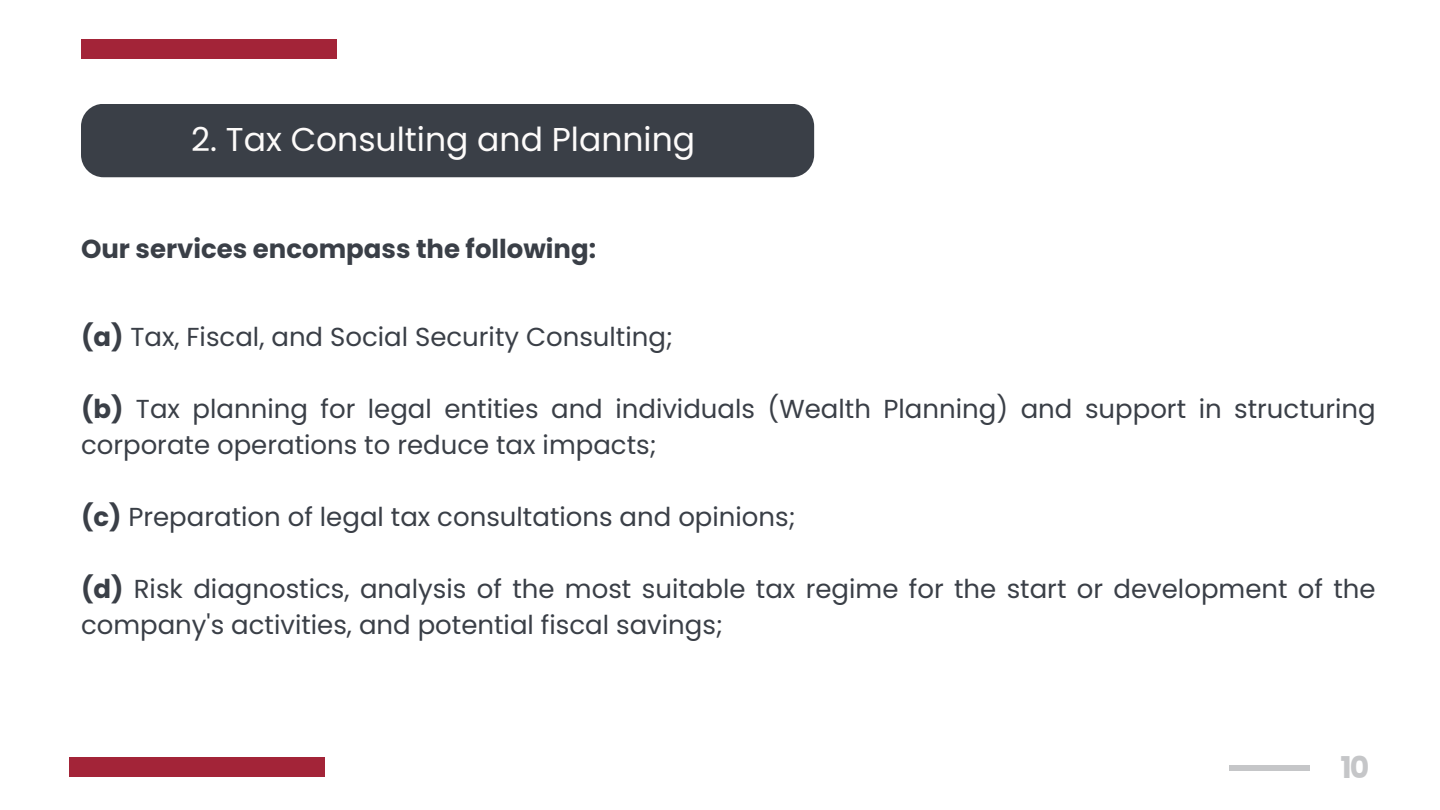
<style>
.page{position:relative;width:1440px;height:810px;background:#fff}
.page>*{position:absolute;margin:0;border:0;box-sizing:border-box;transform-origin:0 0}
.t1{font:33px "Poppins";color:#fdfbfa}
.t2{font:700 30px "Poppins";color:#c5c6c8}
.t3{font:26px/36px "Poppins";color:#3a3f47}
.t4{font:700 26px "Poppins";color:#3a3f47}
.s1{font-weight:700}
</style>
<div class="page">
<div style="left:81px;top:39px;width:256px;height:20px;background:#a32438"></div>
<div style="left:69px;top:757px;width:256px;height:20px;background:#a32438"></div>
<div style="left:1229px;top:765px;width:81px;height:5px;background:#c5c6c8"></div>
<div style="left:81px;top:104px;width:733px;height:73px;background:#3a3f47;border-radius:22px"></div>
<h2 class="t1" style="left:191px;top:117px;width:505px">2. Tax Consulting and Planning</h2>
<p class="t4" style="left:81px;top:231px;width:517px">Our services encompass the following:</p>
<p class="t3" style="left:81px;top:319px;width:593px"><span class="s1">(a)</span> Tax, Fiscal, and Social Security Consulting;</p>
<p class="t3" style="left:81px;top:391px;width:1296px"><span class="s1">(b)</span> Tax planning for legal entities and individuals (Wealth Planning) and support in structuring corporate operations to reduce tax impacts;</p>
<p class="t3" style="left:81px;top:499px;width:716px"><span class="s1">(c)</span> Preparation of legal tax consultations and opinions;</p>
<p class="t3" style="left:81px;top:571px;width:1296px"><span class="s1">(d)</span> Risk diagnostics, analysis of the most suitable tax regime for the start or development of the company's activities, and potential fiscal savings;</p>
<h1 class="t2" style="left:1340px;top:747px;width:30px">10</h1>
</div>
